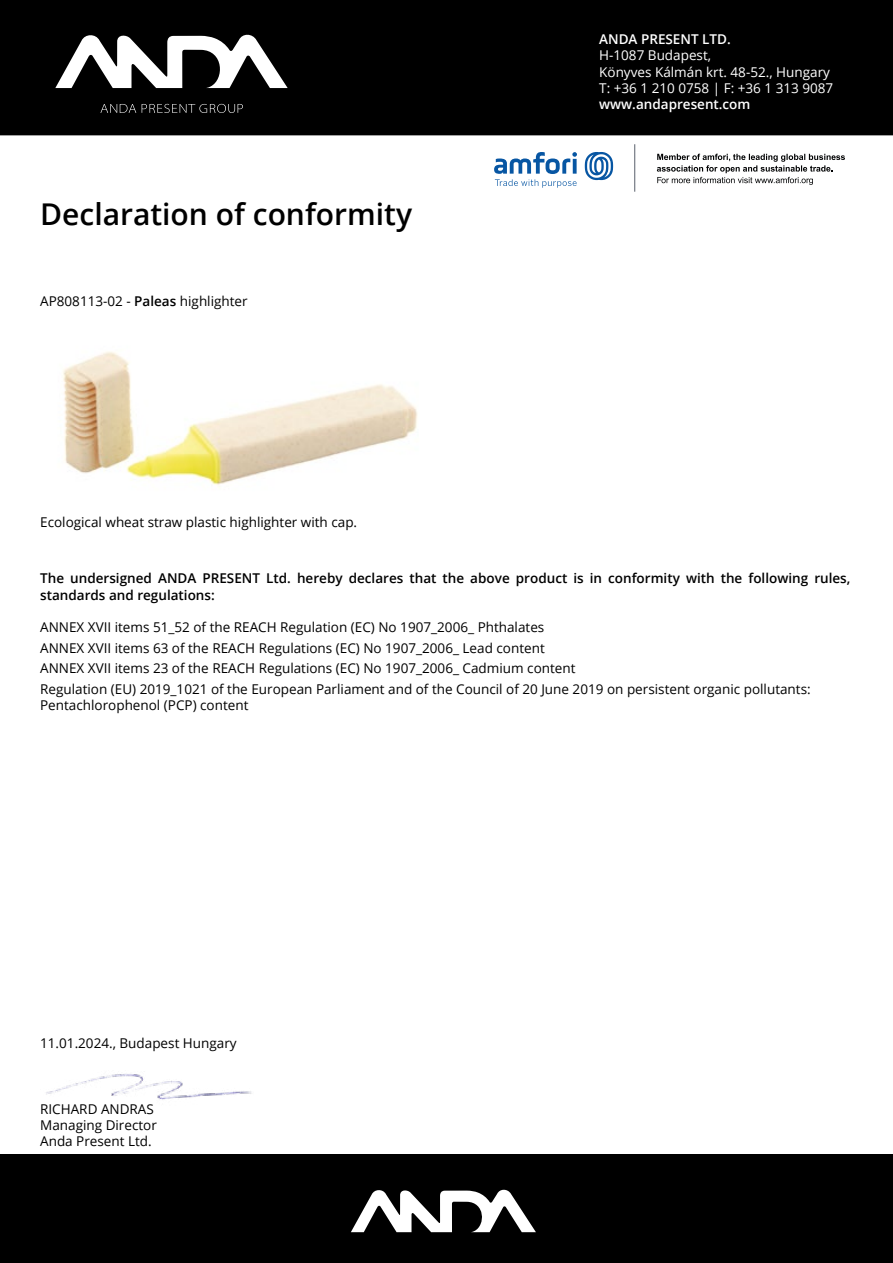
<style>
.page{position:relative;width:893px;height:1263px;background:#fff}
.page>*{position:absolute;margin:0;border:0;box-sizing:border-box;transform-origin:0 0}
.t1{font:600 30px "Open Sans";color:#000}
.t2{font:13.5px/20.4px "Open Sans";color:#000}
.t3{font:600 13.5px/16.2px "Open Sans";color:#000}
.t4{font:13.5px/16.2px "Open Sans";color:#fff}
.t5{font:600 13.5px "Open Sans";color:#fff}
.s1{font-weight:600}
</style>
<div class="page">
<div style="left:0;top:0;width:893px;height:135px;background:#000"></div>
<div style="left:0;top:1154px;width:893px;height:109px;background:#000"></div>
<svg style="left:55px;top:34px;width:233px;height:54px"></svg>
<svg style="left:100px;top:104px;width:143px;height:9px"></svg>
<img style="left:63px;top:351px;width:355px;height:134px">
<svg style="left:351px;top:1189px;width:185px;height:43px"></svg>
<svg style="left:585px;top:152px;width:28px;height:28px"></svg>
<svg style="left:494px;top:152px;width:83px;height:36px"></svg>
<hr style="left:634px;top:144px;width:1px;height:47px;background:#686e79">
<svg style="left:657px;top:154px;width:188px;height:31px"></svg>
<img style="left:46px;top:1074px;width:206px;height:26px">
<h1 class="t1" style="left:40px;top:193px;width:373px">Declaration of conformity</h1>
<p class="t2" style="left:40px;top:290px;width:209px">AP808113-02 - <span class="s1">Paleas</span> highlighter</p>
<p class="t2" style="left:40px;top:511px;width:319px">Ecological wheat straw plastic highlighter with cap.</p>
<p class="t5" style="left:599px;top:30px;width:133px">ANDA PRESENT LTD.</p>
<p class="t4" style="left:599px;top:47px;width:236px">H-1087 Budapest,<br>Könyves Kálmán krt. 48-52., Hungary<br>T: +36 1 210 0758 | F: +36 1 313 9087</p>
<p class="t5" style="left:599px;top:95px;width:153px">www.andapresent.com</p>
<p class="t3" style="left:40px;top:570px;width:812px">The undersigned ANDA PRESENT Ltd. hereby declares that the above product is in conformity with the following rules, standards and regulations:</p>
<p class="t2" style="left:40px;top:617px;width:772px">ANNEX XVII items 51_52 of the REACH Regulation (EC) No 1907_2006_ Phthalates<br>ANNEX XVII items 63 of the REACH Regulations (EC) No 1907_2006_ Lead content<br>ANNEX XVII items 23 of the REACH Regulations (EC) No 1907_2006_ Cadmium content<br>Regulation (EU) 2019_1021 of the European Parliament and of the Council of 20 June 2019 on persistent organic pollutants:</p>
<p class="t2" style="left:40px;top:694px;width:210px">Pentachlorophenol (PCP) content</p>
<p class="t2" style="left:40px;top:1032px;width:198px">11.01.2024., Budapest Hungary</p>
<p class="t2" style="left:40px;top:1100px;width:118px;line-height:16.2px">RICHARD ANDRAS<br>Managing Director<br>Anda Present Ltd.</p>
</div>
